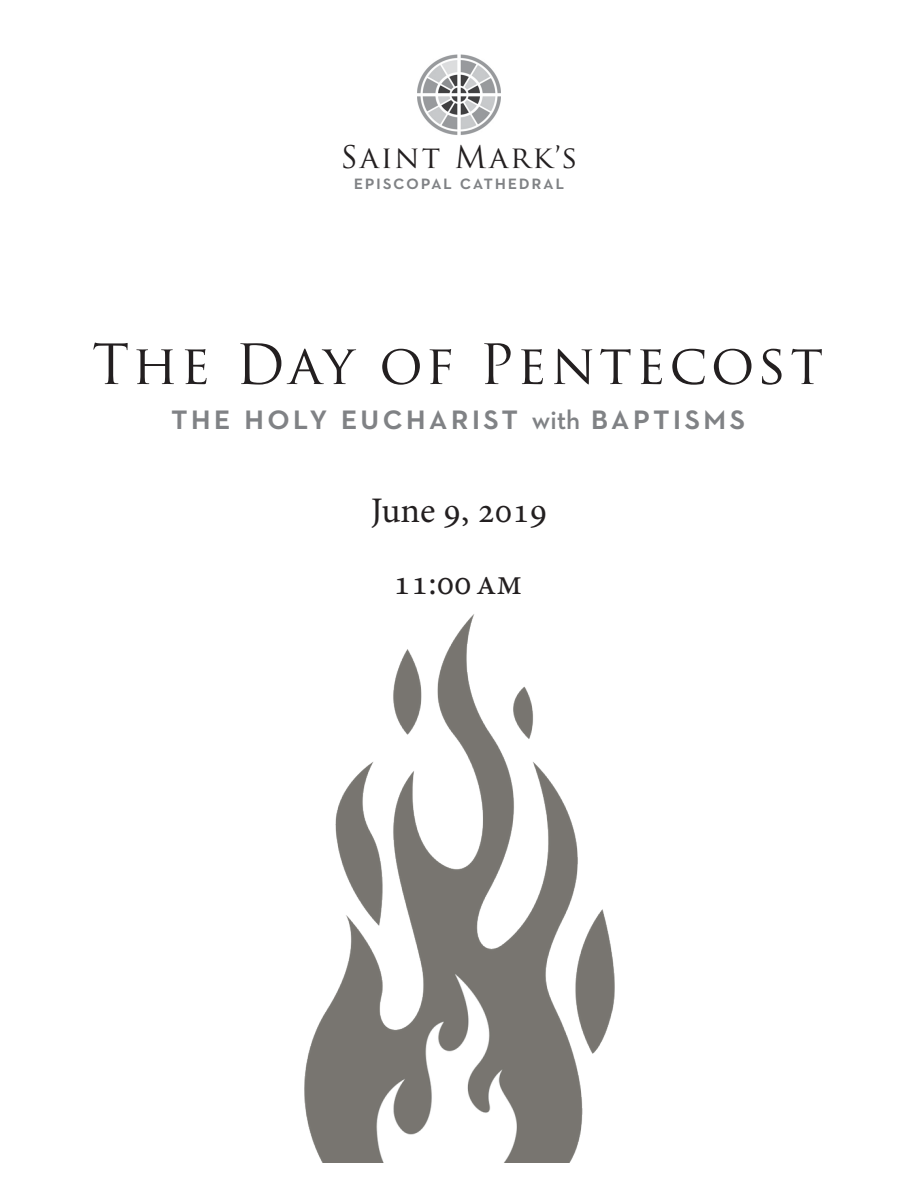
<style>
.page{position:relative;width:918px;height:1188px;background:#fff}
.page>*{position:absolute;margin:0;border:0;box-sizing:border-box;transform-origin:0 0}
.t1{font:54px "Trajan Pro";letter-spacing:.06em;color:#231f20}
.t2{font:600 36px "Neutraface 2 Text";letter-spacing:.08em;color:#808285}
.t3{font:36px "Minion Pro";color:#231f20}
.t4{font:30.3px "Trajan Pro";letter-spacing:.07em;color:#231f20}
.t5{font:600 20.25px "Neutraface 2 Text";letter-spacing:.08em;color:#808285}
.s1{font-size:27px}
</style>
<div class="page">
<img style="left:417px;top:54px;width:84px;height:81px">
<img style="left:304px;top:614px;width:311px;height:548px">
<p class="t4" style="left:340px;top:138px;width:239px">Saint Mark’s</p>
<p class="t5" style="left:354px;top:170px;width:212px">episcopal cathedral</p>
<p class="t1" style="left:92px;top:330px;width:733px">The Day of Pentecost</p>
<p class="t2" style="left:171px;top:394px;width:576px">the holy eucharist <span class="s1">with</span> baptisms</p>
<p class="t3" style="left:371px;top:486px;width:178px">June 9, 2019</p>
<p class="t3" style="left:394px;top:558px;width:130px">11:00am</p>
</div>
